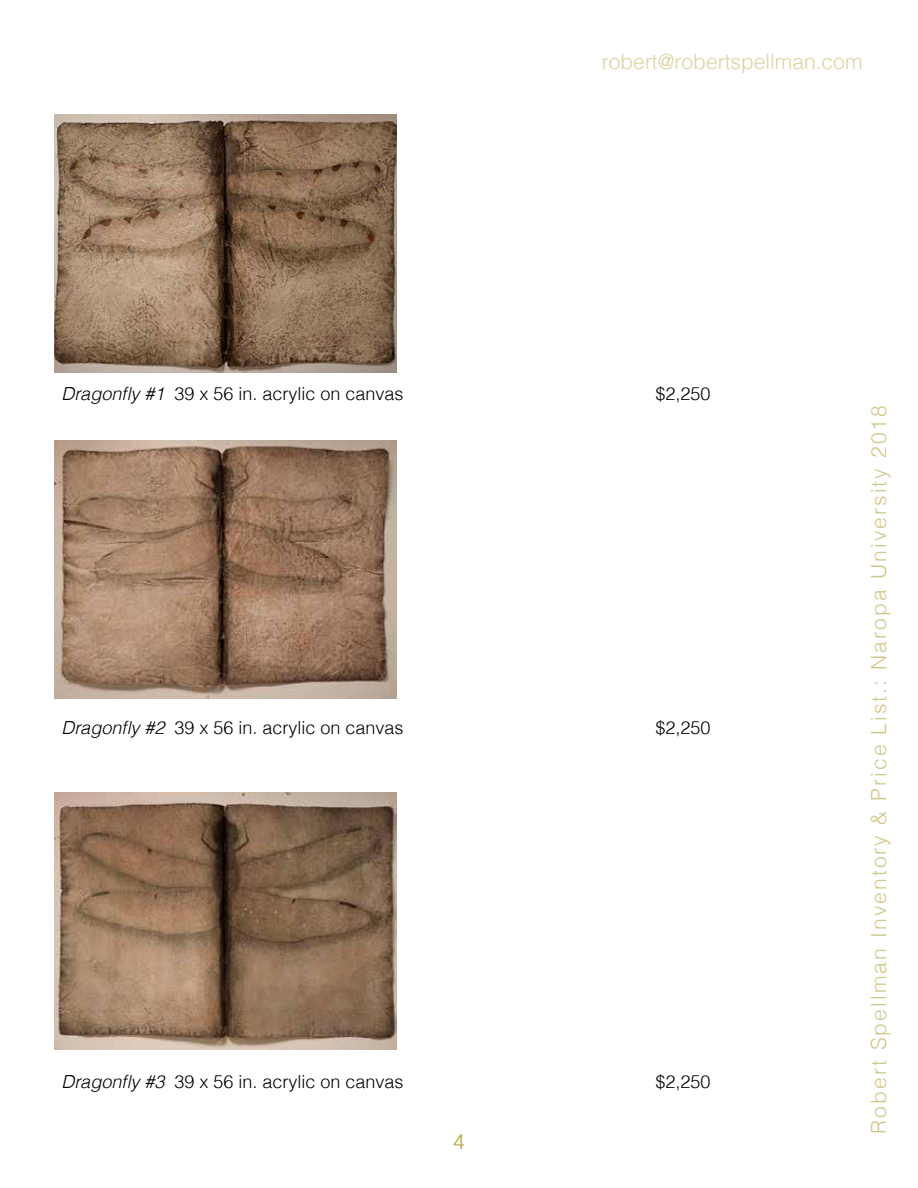
<style>
.page{position:relative;width:918px;height:1188px;background:#fff}
.page>*{position:absolute;margin:0;border:0;box-sizing:border-box;transform-origin:0 0}
.t1{font:300 21px "Helvetica";letter-spacing:.1em;color:#d1c788}
.t2{font:300 21px "Helvetica";color:#dbd3a1}
.t3{font:300 21px "Helvetica";color:#b3a138}
.t4{font:300 18px "Helvetica";color:#000}
.s1{font-style:italic}
</style>
<div class="page">
<img style="left:54px;top:115px;width:343px;height:257px">
<img style="left:54px;top:441px;width:343px;height:257px">
<img style="left:54px;top:792px;width:343px;height:258px">
<p class="t2" style="left:602px;top:44px;width:262px">robert@robertspellman.com</p>
<p class="t4" style="left:61px;top:378px;width:344px"><span class="s1">Dragonfly #1</span> 39 x 56 in. acrylic on canvas</p>
<p class="t4" style="left:655px;top:378px;width:57px">$2,250</p>
<p class="t4" style="left:61px;top:712px;width:344px"><span class="s1">Dragonfly #2</span> 39 x 56 in. acrylic on canvas</p>
<p class="t4" style="left:655px;top:712px;width:57px">$2,250</p>
<p class="t4" style="left:61px;top:1067px;width:344px"><span class="s1">Dragonfly #3</span> 39 x 56 in. acrylic on canvas</p>
<p class="t4" style="left:655px;top:1067px;width:57px">$2,250</p>
<p class="t3" style="left:453px;top:1124px;width:13px">4</p>
<p class="t1" style="left:861px;top:1134px;width:730px;rotate:-90deg">Robert Spellman Inventory &amp; Price List.: Naropa University 2018</p>
</div>
